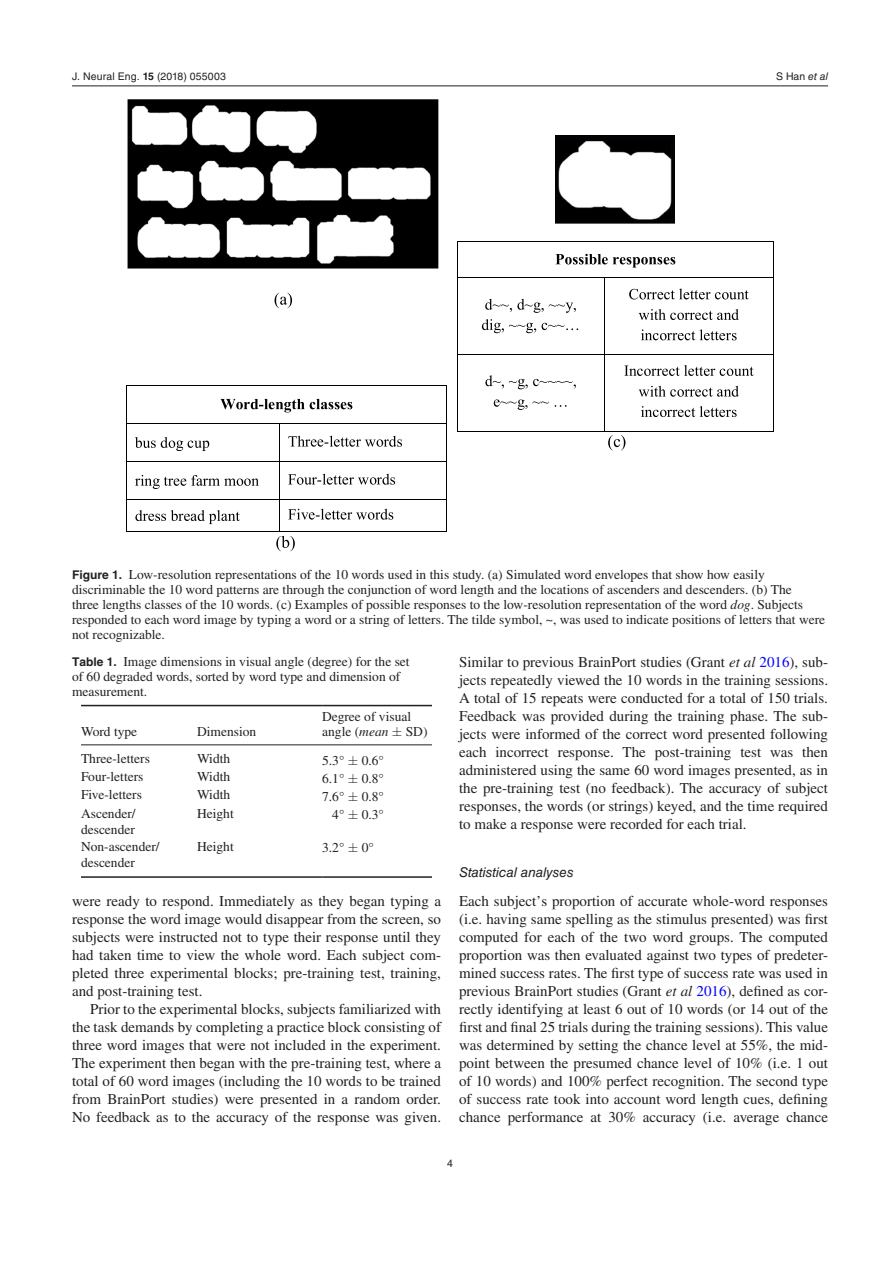
<style>
.page{position:relative;width:893px;height:1263px;background:#fff}
.page>*{position:absolute;margin:0;border:0;box-sizing:border-box;transform-origin:0 0}
.t1{font:15px/18px "Times LT Std";color:#231f20;text-align:justify}
.t2{font:13.5px/15px "Times LT Std";color:#231f20}
.t3{font:italic 13.5px "Helvetica LT Std";color:#231f20}
.t4{font:10.5px "Helvetica LT Std";letter-spacing:.02em;color:#231f20}
.s1{font-family:"Helvetica";font-weight:700}
.s2{font-family:"Helvetica"}
.s3{font-style:italic}
.s4{font-family:"Helvetica LT Std";font-weight:700;font-size:12px}
.s5{color:#00f}
.s6{font-family:"STIX General"}
</style>
<div class="page">
<hr style="left:72px;top:86px;width:756px;height:1px;background:#231f20">
<svg style="left:275px;top:293px;width:17px;height:15px"></svg>
<svg style="left:555px;top:254px;width:120px;height:14px"></svg>
<hr style="left:458px;top:242px;width:315px;height:1px;background:#000">
<hr style="left:457px;top:242px;width:1px;height:35px;background:#000">
<hr style="left:773px;top:242px;width:1px;height:35px;background:#000">
<svg style="left:485px;top:299px;width:91px;height:14px"></svg>
<svg style="left:482px;top:319px;width:96px;height:14px"></svg>
<svg style="left:629px;top:289px;width:120px;height:10px"></svg>
<svg style="left:639px;top:309px;width:100px;height:11px"></svg>
<svg style="left:641px;top:329px;width:96px;height:11px"></svg>
<hr style="left:458px;top:277px;width:146px;height:1px;background:#000">
<hr style="left:604px;top:277px;width:169px;height:1px;background:#000">
<hr style="left:457px;top:278px;width:1px;height:76px;background:#000">
<hr style="left:604px;top:278px;width:1px;height:76px;background:#000">
<hr style="left:773px;top:278px;width:1px;height:76px;background:#000">
<svg style="left:485px;top:375px;width:91px;height:14px"></svg>
<svg style="left:494px;top:399px;width:73px;height:11px"></svg>
<svg style="left:624px;top:365px;width:130px;height:11px"></svg>
<svg style="left:639px;top:386px;width:100px;height:11px"></svg>
<svg style="left:641px;top:406px;width:96px;height:11px"></svg>
<hr style="left:458px;top:354px;width:146px;height:1px;background:#000">
<hr style="left:604px;top:354px;width:169px;height:1px;background:#000">
<hr style="left:457px;top:354px;width:1px;height:77px;background:#000">
<hr style="left:458px;top:431px;width:146px;height:1px;background:#000">
<hr style="left:604px;top:354px;width:1px;height:77px;background:#000">
<hr style="left:604px;top:431px;width:169px;height:1px;background:#000">
<hr style="left:773px;top:354px;width:1px;height:77px;background:#000">
<svg style="left:608px;top:435px;width:17px;height:15px"></svg>
<svg style="left:220px;top:399px;width:132px;height:13px"></svg>
<hr style="left:127px;top:385px;width:319px;height:1px;background:#000">
<hr style="left:126px;top:386px;width:1px;height:37px;background:#000">
<hr style="left:446px;top:386px;width:1px;height:37px;background:#000">
<svg style="left:135px;top:437px;width:74px;height:14px"></svg>
<svg style="left:288px;top:436px;width:114px;height:11px"></svg>
<hr style="left:127px;top:423px;width:152px;height:1px;background:#000">
<hr style="left:280px;top:423px;width:166px;height:1px;background:#000">
<hr style="left:126px;top:424px;width:1px;height:37px;background:#000">
<hr style="left:279px;top:424px;width:1px;height:37px;background:#000">
<hr style="left:446px;top:424px;width:1px;height:37px;background:#000">
<svg style="left:135px;top:475px;width:124px;height:14px"></svg>
<svg style="left:288px;top:474px;width:107px;height:11px"></svg>
<hr style="left:127px;top:461px;width:152px;height:1px;background:#000">
<hr style="left:280px;top:461px;width:166px;height:1px;background:#000">
<hr style="left:126px;top:462px;width:1px;height:37px;background:#000">
<hr style="left:279px;top:462px;width:1px;height:37px;background:#000">
<hr style="left:446px;top:462px;width:1px;height:37px;background:#000">
<svg style="left:135px;top:510px;width:105px;height:14px"></svg>
<svg style="left:288px;top:509px;width:105px;height:11px"></svg>
<hr style="left:127px;top:499px;width:152px;height:1px;background:#000">
<hr style="left:280px;top:499px;width:166px;height:1px;background:#000">
<hr style="left:126px;top:500px;width:1px;height:31px;background:#000">
<hr style="left:127px;top:531px;width:152px;height:1px;background:#000">
<hr style="left:279px;top:500px;width:1px;height:31px;background:#000">
<hr style="left:280px;top:531px;width:166px;height:1px;background:#000">
<hr style="left:446px;top:500px;width:1px;height:31px;background:#000">
<svg style="left:276px;top:531px;width:19px;height:20px"></svg>
<img style="left:127px;top:99px;width:312px;height:170px">
<img style="left:555px;top:135px;width:119px;height:88px">
<hr style="left:81px;top:705px;width:116px;height:1px;background:#231f20">
<hr style="left:197px;top:705px;width:125px;height:1px;background:#231f20">
<hr style="left:322px;top:705px;width:110px;height:1px;background:#231f20">
<hr style="left:81px;top:744px;width:116px;height:1px;background:#231f20">
<hr style="left:197px;top:744px;width:125px;height:1px;background:#231f20">
<hr style="left:322px;top:744px;width:110px;height:1px;background:#231f20">
<hr style="left:81px;top:876px;width:116px;height:2px;background:#231f20">
<hr style="left:197px;top:876px;width:125px;height:2px;background:#231f20">
<hr style="left:322px;top:876px;width:110px;height:2px;background:#231f20">
<p class="t4" style="left:72px;top:70px;width:156px">J. Neural Eng. <span class="s1">15</span> (<span class="s2">2018</span>) 055003</p>
<p class="t4" style="left:776px;top:70px;width:53px">S Han <span class="s3">et al</span></p>
<p class="t2" style="left:72px;top:566px;width:755px"><span class="s4">Figure 1.</span> Low-resolution representations of the 10 words used in this study. (a) Simulated word envelopes that show how easily discriminable the 10 word patterns are through the conjunction of word length and the locations of ascenders and descenders. (b) The<br>three lengths classes of the 10 words. (c) Examples of possible responses to the low-resolution representation of the word <span class="s3">dog</span>. Subjects responded to each word image by typing a word or a string of letters. The tilde symbol, ~, was used to indicate positions of letters that were not recognizable.</p>
<p class="t2" style="left:72px;top:654px;width:339px"><span class="s4">Table 1.</span> Image dimensions in visual angle (degree) for the set of 60 degraded words, sorted by word type and dimension of measurement.</p>
<p class="t2" style="left:81px;top:724px;width:58px">Word type</p>
<p class="t2" style="left:197px;top:724px;width:61px">Dimension</p>
<p class="t1" style="left:459px;top:653px;width:371px">Similar to previous BrainPort studies (Grant <span class="s3">et al</span> <span class="s5">2016</span>), sub&shy;jects repeatedly viewed the 10 words in the training sessions.<br>A total of 15 repeats were conducted for a total of 150 trials.<br>Feedback was provided during the training phase. The sub&shy;jects were informed of the correct word presented following each incorrect response. The post-training test was then administered using the same 60 word images presented, as in the pre-training test (no feedback). The accuracy of subject responses, the words (or strings) keyed, and the time required to make a response were recorded for each trial.</p>
<p class="t3" style="left:459px;top:865px;width:116px">Statistical analyses</p>
<p class="t1" style="left:459px;top:892px;width:371px">Each subject<span class="s6">’</span>s proportion of accurate whole-word responses (i.e. having same spelling as the stimulus presented) was first computed for each of the two word groups. The computed proportion was then evaluated against two types of predeter&shy;mined success rates. The first type of success rate was used in previous BrainPort studies (Grant <span class="s3">et al</span> <span class="s5">2016</span>), defined as cor&shy;rectly identifying at least 6 out of 10 words (or 14 out of the first and final 25 trials during the training sessions). This value was determined by setting the chance level at 55%, the mid&shy;point between the presumed chance level of 10% (i.e. 1 out of 10 words) and 100% perfect recognition. The second type of success rate took into account word length cues, defining chance performance at 30% accuracy (i.e. average chance</p>
<p class="t2" style="left:322px;top:709px;width:91px">Degree of visual angle (<span class="s3">mean</span></p>
<p class="t2" style="left:406px;top:724px;width:23px">SD)</p>
<p class="t2" style="left:81px;top:751px;width:70px">Three-letters</p>
<p class="t2" style="left:197px;top:751px;width:35px">Width</p>
<p class="t2" style="left:322px;top:752px;width:24px">5.3<span class="s6">°</span></p>
<p class="t2" style="left:362px;top:752px;width:24px">0.6<span class="s6">°</span></p>
<p class="t2" style="left:81px;top:769px;width:64px">Four-letters</p>
<p class="t2" style="left:197px;top:769px;width:35px">Width</p>
<p class="t2" style="left:322px;top:771px;width:24px">6.1<span class="s6">°</span></p>
<p class="t2" style="left:362px;top:771px;width:24px">0.8<span class="s6">°</span></p>
<p class="t2" style="left:81px;top:787px;width:62px">Five-letters</p>
<p class="t2" style="left:197px;top:787px;width:35px">Width</p>
<p class="t2" style="left:322px;top:789px;width:24px">7.6<span class="s6">°</span></p>
<p class="t2" style="left:362px;top:789px;width:24px">0.8<span class="s6">°</span></p>
<p class="t2" style="left:81px;top:805px;width:56px;line-height:16.5px">Ascender/ descender</p>
<p class="t2" style="left:197px;top:805px;width:38px">Height</p>
<p class="t2" style="left:332px;top:807px;width:14px">4<span class="s6">°</span></p>
<p class="t2" style="left:362px;top:807px;width:24px">0.3<span class="s6">°</span></p>
<p class="t2" style="left:81px;top:838px;width:80px;line-height:16.5px">Non-ascender/ descender</p>
<p class="t2" style="left:197px;top:839px;width:38px">Height</p>
<p class="t2" style="left:322px;top:840px;width:24px">3.2<span class="s6">°</span></p>
<p class="t2" style="left:362px;top:840px;width:14px">0<span class="s6">°</span></p>
<p class="t1" style="left:72px;top:892px;width:371px">were ready to respond. Immediately as they began typing a response the word image would disappear from the screen, so subjects were instructed not to type their response until they had taken time to view the whole word. Each subject com&shy;pleted three experimental blocks; pre-training test, training, and post-training test.</p>
<p class="t1" style="left:72px;top:1000px;width:371px;text-indent:18px">Prior to the experimental blocks, subjects familiarized with the task demands by completing a practice block consisting of three word images that were not included in the experiment.<br>The experiment then began with the pre-training test, where a total of 60 word images (including the 10 words to be trained from BrainPort studies) were presented in a random order.<br>No feedback as to the accuracy of the response was given.</p>
<p class="t4" style="left:447px;top:1157px;width:7px">4</p>
</div>
